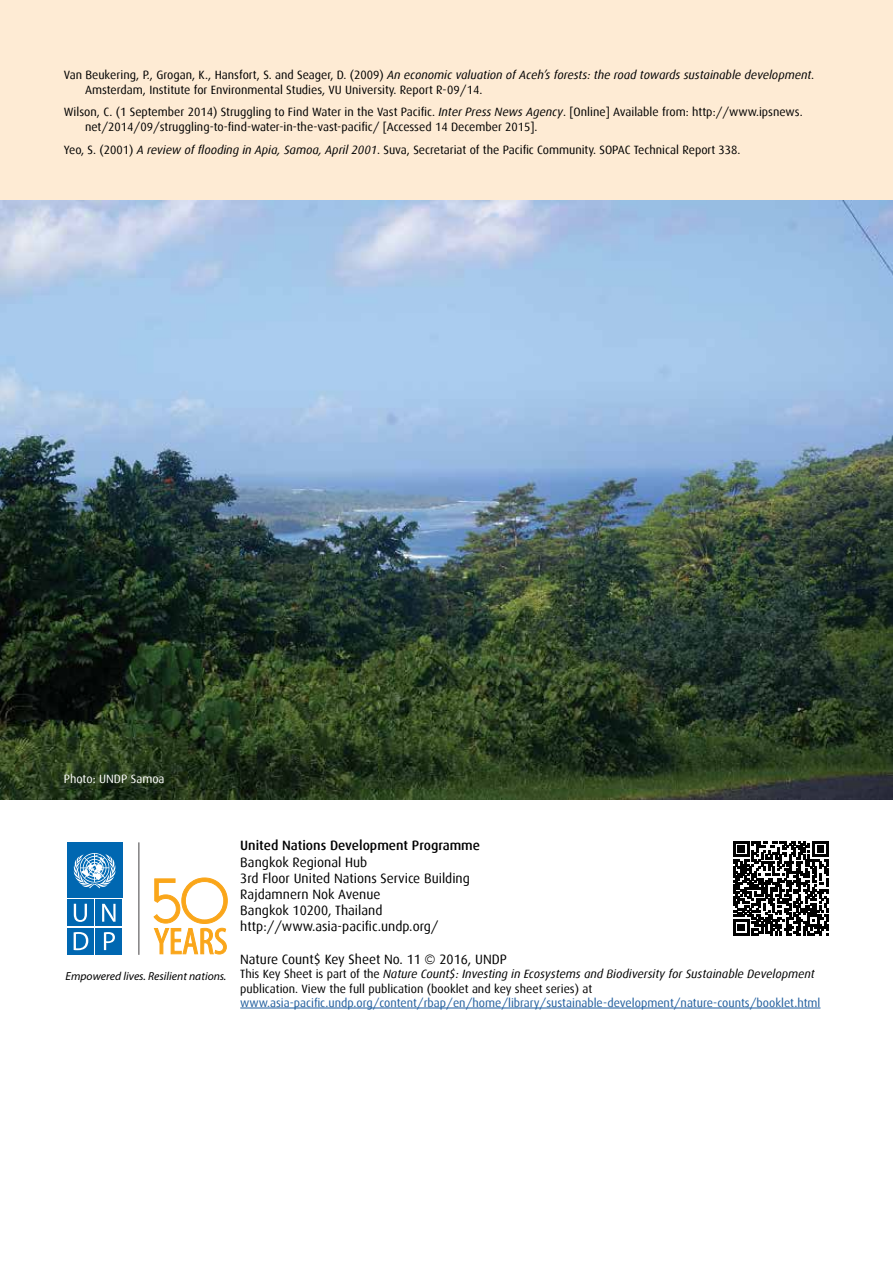
<style>
.page{position:relative;width:893px;height:1263px;background:#fff}
.page>*{position:absolute;margin:0;border:0;box-sizing:border-box;transform-origin:0 0}
.t1{font:13.5px/16.2px "Dax";color:#000}
.t2{font:500 13.5px "Dax";color:#000}
.t3{font:12px/14.4px "Dax";color:#000}
.t4{font:12px "Dax";color:#215e9e}
.t5{font:12px "Dax";color:#fff}
.t6{font:italic 11.7px "Myriad Pro";color:#000}
.t7{font:italic 10.2px "Myriad Pro";color:#000}
.t8{font:italic 9.6px "Myriad Pro";color:#000}
.s1{font-style:italic}
</style>
<div class="page">
<svg style="left:67px;top:842px;width:161px;height:113px"></svg>
<hr style="left:240px;top:1008px;width:580px;height:1px;background:#215e9e">
<div style="left:0;top:0;width:893px;height:201px;background:#feebd4"></div>
<svg style="left:733px;top:841px;width:95px;height:94px"></svg>
<img style="left:0;top:201px;width:893px;height:598px">
<p class="t3" style="left:85px;top:68px;width:731px;text-indent:-21px">Van Beukering, P., Grogan, K., Hansfort, S. and Seager, D. (2009) <span class="s1">An economic valuation of Aceh’s forests: the road towards sustainable development</span>.<br>Amsterdam, Institute for Environmental Studies, VU University. Report R-09/14.</p>
<p class="t3" style="left:85px;top:105px;width:719px;text-indent:-21px">Wilson, C. (1 September 2014) Struggling to Find Water in the Vast Pacific. <span class="s1">Inter Press News Agency</span>. [Online] Available from: http://www.ipsnews. net/2014/09/struggling-to-find-water-in-the-vast-pacific/ [Accessed 14 December 2015].</p>
<p class="t3" style="left:64px;top:143px;width:678px">Yeo, S. (2001) <span class="s1">A review of flooding in Apia, Samoa, April 2001</span>. Suva, Secretariat of the Pacific Community. SOPAC Technical Report 338.</p>
<p class="t5" style="left:64px;top:772px;width:102px">Photo: UNDP Samoa</p>
<p class="t2" style="left:240px;top:838px;width:241px">United Nations Development Programme</p>
<p class="t1" style="left:240px;top:854px;width:231px">Bangkok Regional Hub<br>3rd Floor United Nations Service Building<br>Rajdamnern Nok Avenue<br>Bangkok 10200, Thailand http://www.asia-pacific.undp.org/</p>
<p class="t1" style="left:240px;top:951px;width:268px">Nature Count$ Key Sheet No. 11 © 2016, UNDP</p>
<p class="t3" style="left:240px;top:967px;width:576px">This Key Sheet is part of the <span class="s1">Nature Count$: Investing in Ecosystems and Biodiversity for Sustainable Development </span>publication. View the full publication (booklet and key sheet series) at</p>
<p class="t4" style="left:240px;top:996px;width:582px">www.asia-pacific.undp.org/content/rbap/en/home/library/sustainable-development/nature-counts/booklet.html</p>
<p class="t6" style="left:66px;top:969px;width:162px">Empowered lives. Resilient nations.</p>
<p class="t8" style="left:282px;top:969px;width:157px">Al servicio de las personas y las naciones.</p>
<p class="t7" style="left:502px;top:967px;width:150px">Au service des peuples et des nations.</p>
</div>
